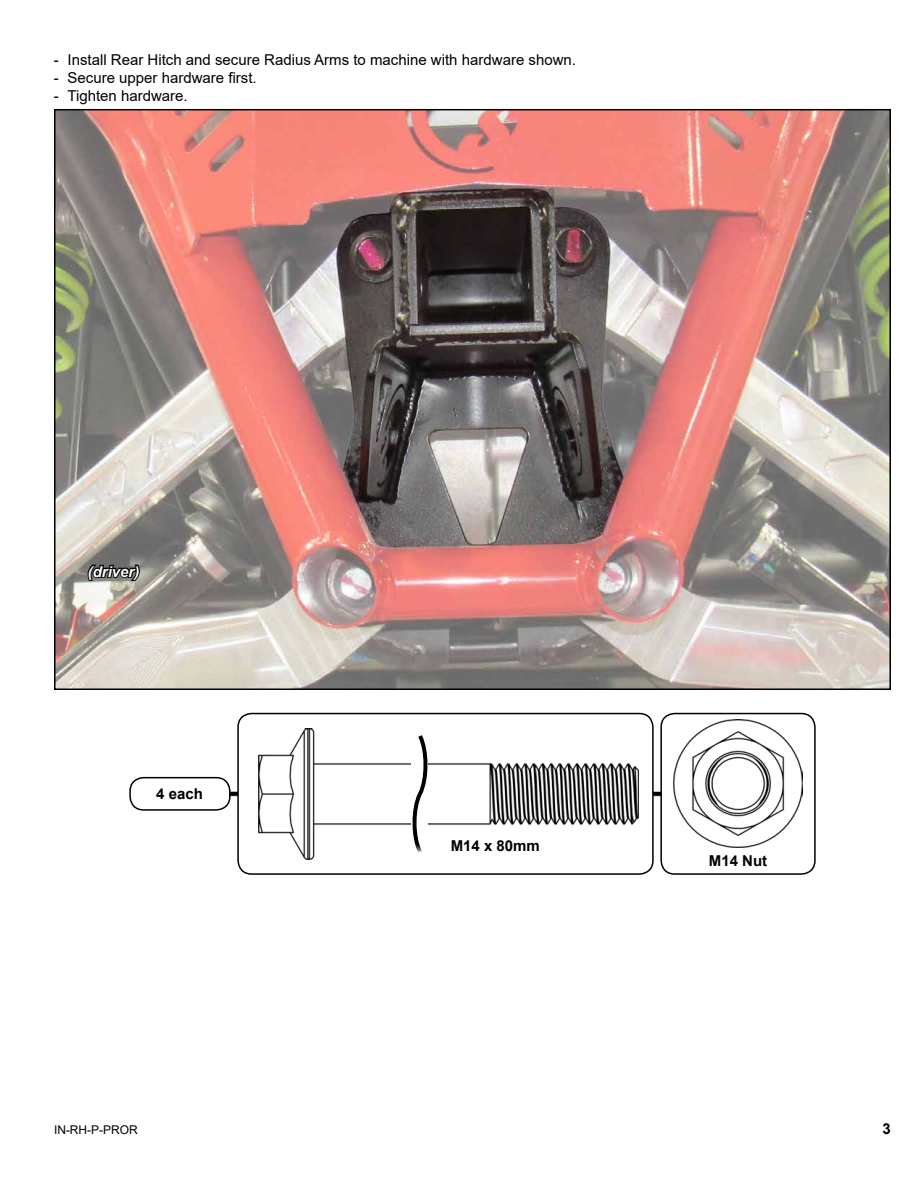
<style>
.page{position:relative;width:918px;height:1188px;background:#fff}
.page>*{position:absolute;margin:0;border:0;box-sizing:border-box;transform-origin:0 0}
.t1{font:15px "Arial";color:#000}
.t2{font:700 15px "Arial";color:#000}
.t3{font:italic 700 15px "Arial";color:#fff}
.t4{font:12px "Arial";color:#000}
</style>
<div class="page">
<div style="left:660px;top:713px;width:156px;height:162px;border:2px solid #000;border-radius:14px"></div>
<img style="left:674px;top:719px;width:128px;height:129px">
<div style="left:129px;top:777px;width:102px;height:34px;border:2px solid #000;border-radius:14px"></div>
<img style="left:57px;top:112px;width:831px;height:575px">
<div style="left:237px;top:713px;width:417px;height:162px;border:2px solid #000;border-radius:14px"></div>
<img style="left:258px;top:728px;width:152px;height:131px">
<img style="left:429px;top:763px;width:209px;height:62px">
<svg style="left:413px;top:735px;width:16px;height:118px"></svg>
<svg style="left:86px;top:563px;width:55px;height:19px"></svg>
<p class="t1" style="left:54px;top:49px;width:524px">- Install Rear Hitch and secure Radius Arms to machine with hardware shown.</p>
<p class="t1" style="left:54px;top:67px;width:204px">- Secure upper hardware first.</p>
<p class="t1" style="left:54px;top:85px;width:135px">- Tighten hardware.</p>
<p class="t3" style="left:88px;top:561px;width:53px">(driver)</p>
<p class="t2" style="left:156px;top:783px;width:48px">4 each</p>
<p class="t2" style="left:451px;top:835px;width:91px">M14 x 80mm</p>
<p class="t2" style="left:709px;top:850px;width:60px">M14 Nut</p>
<p class="t4" style="left:54px;top:1122px;width:85px">IN-RH-P-PROR</p>
<p class="t2" style="left:883px;top:1118px;width:10px">3</p>
</div>
